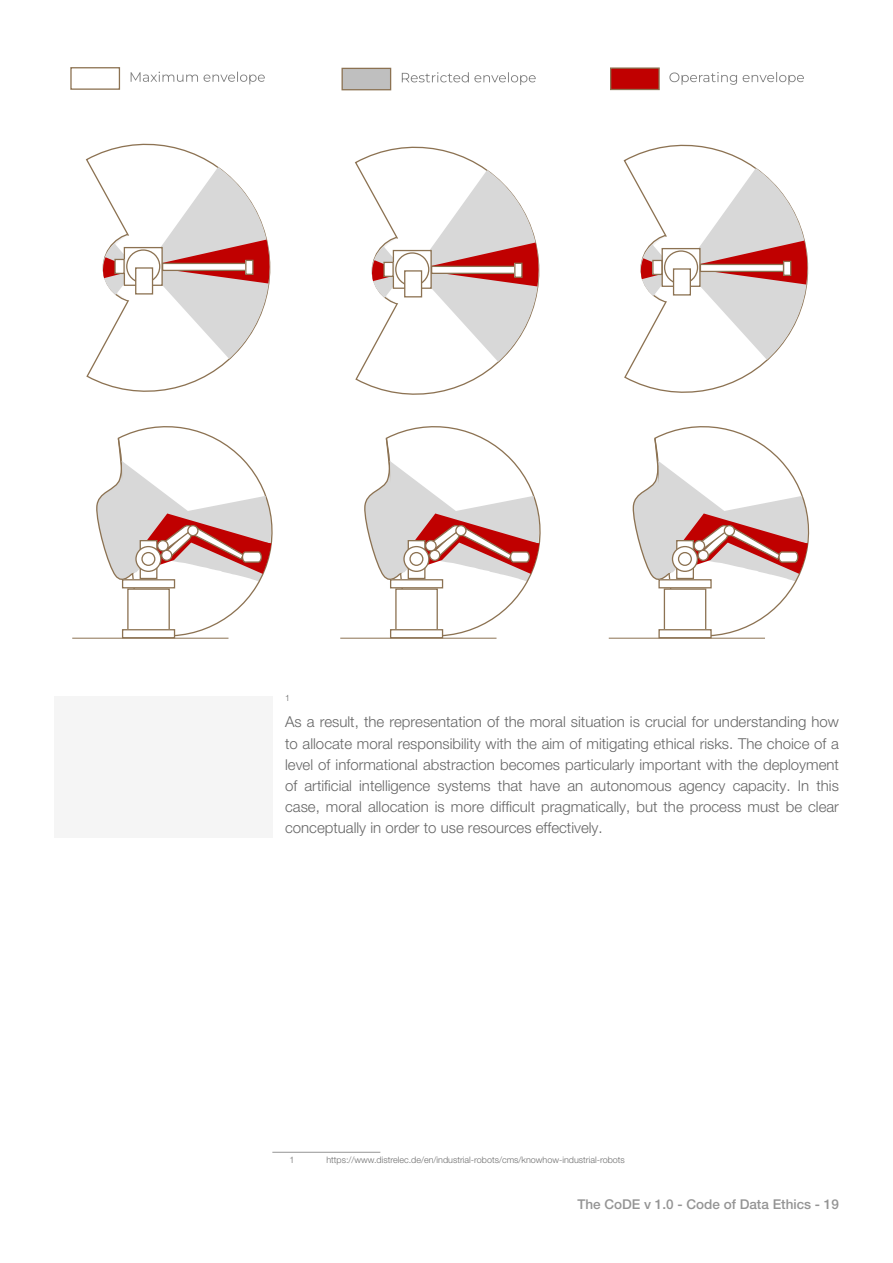
<style>
.page{position:relative;width:893px;height:1263px;background:#fff}
.page>*{position:absolute;margin:0;border:0;box-sizing:border-box;transform-origin:0 0}
.Contenuto_-_Colonna{font:300 15px/21px "Helvetica Neue LT Pro";color:#666;text-align:justify}
.t1{font:500 13.5px "Helvetica Neue LT Pro";color:#949494}
.note_pp{font:300 9px "Helvetica Neue LT Pro";color:#6e6e6e}
.Contenuto_-_Colonna-2{font:300 8.7px "Helvetica Neue LT Pro";color:#666}
</style>
<div class="page">
<div style="left:54px;top:696px;width:218px;height:142px;background:#f5f5f5"></div>
<svg style="left:631px;top:426px;width:179px;height:212px"></svg>
<hr style="left:609px;top:638px;width:156px;height:1px;background:#8c7252">
<svg style="left:363px;top:426px;width:178px;height:213px"></svg>
<hr style="left:340px;top:638px;width:156px;height:1px;background:#8c7252">
<svg style="left:95px;top:426px;width:178px;height:213px"></svg>
<hr style="left:72px;top:638px;width:156px;height:1px;background:#8c7252">
<svg style="left:85px;top:143px;width:146px;height:249px"></svg>
<svg style="left:102px;top:167px;width:169px;height:192px"></svg>
<div style="left:136px;top:268px;width:17px;height:26px;background:#fff"></div>
<div style="left:135px;top:267px;width:18px;height:28px;border:1px solid #8c7252"></div>
<div style="left:115px;top:259px;width:9px;height:14px;background:#fff"></div>
<div style="left:114px;top:259px;width:11px;height:15px;border:1px solid #8c7252"></div>
<div style="left:163px;top:263px;width:83px;height:7px;background:#fff"></div>
<div style="left:162px;top:263px;width:84px;height:8px;border:1px solid #8c7252"></div>
<div style="left:246px;top:260px;width:7px;height:14px;background:#fff"></div>
<div style="left:245px;top:260px;width:9px;height:15px;border:1px solid #8c7252"></div>
<svg style="left:355px;top:146px;width:144px;height:249px"></svg>
<svg style="left:371px;top:170px;width:169px;height:192px"></svg>
<div style="left:405px;top:271px;width:17px;height:26px;background:#fff"></div>
<div style="left:404px;top:270px;width:18px;height:27px;border:1px solid #8c7252"></div>
<div style="left:384px;top:262px;width:9px;height:14px;background:#fff"></div>
<div style="left:383px;top:262px;width:11px;height:15px;border:1px solid #8c7252"></div>
<div style="left:432px;top:266px;width:83px;height:7px;background:#fff"></div>
<div style="left:431px;top:266px;width:84px;height:8px;border:1px solid #8c7252"></div>
<div style="left:515px;top:263px;width:7px;height:14px;background:#fff"></div>
<div style="left:514px;top:263px;width:8px;height:15px;border:1px solid #8c7252"></div>
<svg style="left:623px;top:144px;width:145px;height:249px"></svg>
<svg style="left:640px;top:168px;width:169px;height:192px"></svg>
<div style="left:674px;top:269px;width:16px;height:26px;background:#fff"></div>
<div style="left:673px;top:268px;width:18px;height:28px;border:1px solid #8c7252"></div>
<div style="left:653px;top:260px;width:9px;height:14px;background:#fff"></div>
<div style="left:652px;top:260px;width:11px;height:15px;border:1px solid #8c7252"></div>
<div style="left:700px;top:264px;width:83px;height:7px;background:#fff"></div>
<div style="left:700px;top:264px;width:84px;height:8px;border:1px solid #8c7252"></div>
<div style="left:784px;top:261px;width:7px;height:14px;background:#fff"></div>
<div style="left:783px;top:261px;width:8px;height:15px;border:1px solid #8c7252"></div>
<div style="left:70px;top:67px;width:50px;height:23px;border:1px solid #8c7252"></div>
<svg style="left:131px;top:72px;width:134px;height:12px"></svg>
<div style="left:342px;top:68px;width:49px;height:22px;background:#bfbfbf"></div>
<div style="left:341px;top:68px;width:50px;height:22px;border:1px solid #8c7252"></div>
<svg style="left:402px;top:72px;width:134px;height:13px"></svg>
<div style="left:611px;top:68px;width:48px;height:21px;background:#c00000"></div>
<div style="left:610px;top:67px;width:50px;height:23px;border:1px solid #8c7252"></div>
<svg style="left:669px;top:72px;width:135px;height:13px"></svg>
<hr style="left:272px;top:1152px;width:108px;height:1px;background:#949494">
<p class="Contenuto_-_Colonna-2" style="left:285px;top:693px;width:6px">1</p>
<p class="Contenuto_-_Colonna" style="left:285px;top:711px;width:555px">As a result, the representation of the moral situation is crucial for understanding how to allocate moral responsibility with the aim of mitigating ethical risks. The choice of a level of informational abstraction becomes particularly important with the deployment of artificial intelligence systems that have an autonomous agency capacity. In this case, moral allocation is more difficult pragmatically, but the process must be clear conceptually in order to use resources effectively.</p>
<p class="note_pp" style="left:289px;top:1154px;width:7px">1</p>
<p class="note_pp" style="left:326px;top:1154px;width:300px">https://www.distrelec.de/en/industrial-robots/cms/knowhow-industrial-robots</p>
<p class="t1" style="left:577px;top:1196px;width:263px">The CoDE v 1.0 - Code of Data Ethics - 19</p>
</div>
